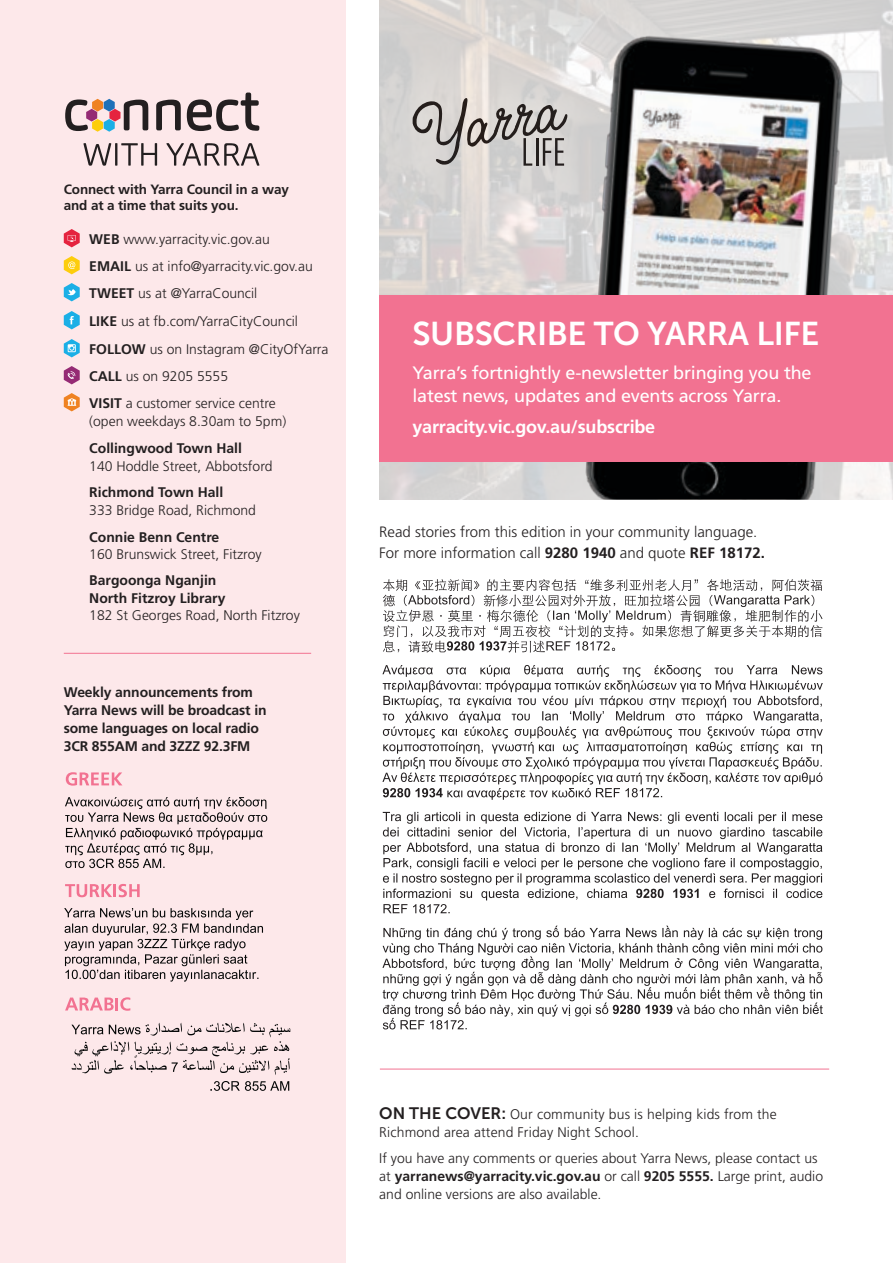
<style>
.page{position:relative;width:893px;height:1263px;background:#fff}
.page>*{position:absolute;margin:0;border:0;box-sizing:border-box;transform-origin:0 0}
.t1{font:32.85px "Museo Sans 700";letter-spacing:-.01em;color:#fff}
.t2{font:18px/22.5px "Frutiger LT Std";letter-spacing:-.01em;color:#fff}
.t3{font:700 18px "Frutiger LT Std";letter-spacing:-.01em;color:#fff}
.t4{font:300 15px/21px "Frutiger LT Std";color:#231f20}
.t5{font:300 13.95px/27.3px "Frutiger LT Std";color:#231f20}
.t6{font:700 13.95px/18px "Frutiger LT Std";letter-spacing:-.01em;color:#231f20}
.t7{font:700 13.5px/16.2px "Frutiger LT Std";letter-spacing:-.01em;color:#231f20}
.s1{font-weight:700}
.s2{font-family:"Museo Sans 700";font-weight:400;font-size:16.5px}
</style>
<div class="page">
<div style="left:0;top:0;width:346px;height:1263px;background:#fde8ea"></div>
<svg style="left:64px;top:229px;width:16px;height:18px"></svg>
<svg style="left:64px;top:256px;width:16px;height:18px"></svg>
<svg style="left:64px;top:283px;width:16px;height:18px"></svg>
<svg style="left:64px;top:311px;width:16px;height:18px"></svg>
<svg style="left:64px;top:339px;width:16px;height:18px"></svg>
<svg style="left:64px;top:366px;width:16px;height:18px"></svg>
<svg style="left:64px;top:393px;width:16px;height:18px"></svg>
<svg style="left:382px;top:926px;width:441px;height:103px"></svg>
<svg style="left:383px;top:812px;width:439px;height:101px"></svg>
<svg style="left:382px;top:665px;width:441px;height:135px"></svg>
<svg style="left:383px;top:579px;width:439px;height:73px"></svg>
<hr style="left:380px;top:1069px;width:449px;height:1px;background:#f27291">
<hr style="left:64px;top:653px;width:247px;height:1px;background:#f27291">
<svg style="left:65px;top:99px;width:83px;height:33px"></svg>
<svg style="left:156px;top:100px;width:25px;height:30px"></svg>
<svg style="left:187px;top:93px;width:72px;height:38px"></svg>
<svg style="left:83px;top:143px;width:28px;height:23px"></svg>
<hr style="left:115px;top:143px;width:2px;height:23px;background:#231f20">
<svg style="left:121px;top:143px;width:36px;height:23px"></svg>
<svg style="left:166px;top:143px;width:93px;height:23px"></svg>
<svg style="left:66px;top:772px;width:56px;height:14px"></svg>
<svg style="left:65px;top:797px;width:202px;height:71px"></svg>
<svg style="left:65px;top:884px;width:75px;height:13px"></svg>
<svg style="left:64px;top:908px;width:199px;height:74px"></svg>
<svg style="left:412px;top:98px;width:49px;height:68px;background:#b6b3b0"></svg>
<img style="left:461px;top:0;width:432px;height:500px">
<div style="left:379px;top:296px;width:514px;height:166px;background:#f27291"></div>
<svg style="left:210px;top:1081px;width:79px;height:10px"></svg>
<svg style="left:71px;top:1022px;width:219px;height:53px"></svg>
<svg style="left:65px;top:997px;width:65px;height:14px"></svg>
<p class="t7" style="left:64px;top:181px;width:227px">Connect with Yarra Council in a way and at a time that suits you.</p>
<p class="t5" style="left:89px;top:226px;width:241px"><span class="s1">WEB</span> www.yarracity.vic.gov.au<br><span class="s1">EMAIL</span> us at info@yarracity.vic.gov.au<br><span class="s1">TWEET</span> us at @YarraCouncil<br><span class="s1">LIKE</span> us at fb.com/YarraCityCouncil<br><span class="s1">FOLLOW</span> us on Instagram @CityOfYarra<br><span class="s1">CALL</span> us on 9205 5555<br><span class="s1">VISIT</span> a customer service centre</p>
<p class="t5" style="left:89px;top:408px;width:198px">(open weekdays 8.30am to 5pm)</p>
<p class="t6" style="left:89px;top:439px;width:154px">Collingwood Town Hall</p>
<p class="t5" style="left:89px;top:453px;width:185px">140 Hoddle Street, Abbotsford</p>
<p class="t6" style="left:89px;top:484px;width:136px">Richmond Town Hall</p>
<p class="t5" style="left:89px;top:497px;width:168px">333 Bridge Road, Richmond</p>
<p class="t6" style="left:89px;top:528px;width:131px">Connie Benn Centre</p>
<p class="t5" style="left:89px;top:540px;width:174px">160 Brunswick Street, Fitzroy</p>
<p class="t6" style="left:89px;top:571px;width:138px">Bargoonga Nganjin<br>North Fitzroy Library</p>
<p class="t5" style="left:89px;top:602px;width:212px">182 St Georges Road, North Fitzroy</p>
<p class="t6" style="left:64px;top:683px;width:204px">Weekly announcements from<br>Yarra News will be broadcast in some languages on local radio<br>3CR 855AM and 3ZZZ 92.3FM</p>
<h1 class="t1" style="left:412px;top:315px;width:408px">SUBSCRIBE TO YARRA LIFE</h1>
<p class="t2" style="left:412px;top:362px;width:401px">Yarra’s fortnightly e-newsletter bringing you the latest news, updates and events across Yarra.</p>
<p class="t3" style="left:412px;top:416px;width:244px">yarracity.vic.gov.au/subscribe</p>
<p class="t4" style="left:379px;top:522px;width:387px">Read stories from this edition in your community language.<br>For more information call <span class="s1">9280 1940</span> and quote <span class="s1">REF 18172.</span></p>
<p class="t5" style="left:379px;top:1105px;width:399px;line-height:18px"><span class="s2">ON THE COVER:</span> Our community bus is helping kids from the<br>Richmond area attend Friday Night School.</p>
<p class="t5" style="left:379px;top:1149px;width:445px;line-height:18px">If you have any comments or queries about Yarra News, please contact us at <span class="s1">yarranews@yarracity.vic.gov.au</span> or call <span class="s1">9205 5555.</span> Large print, audio and online versions are also available.</p>
</div>
